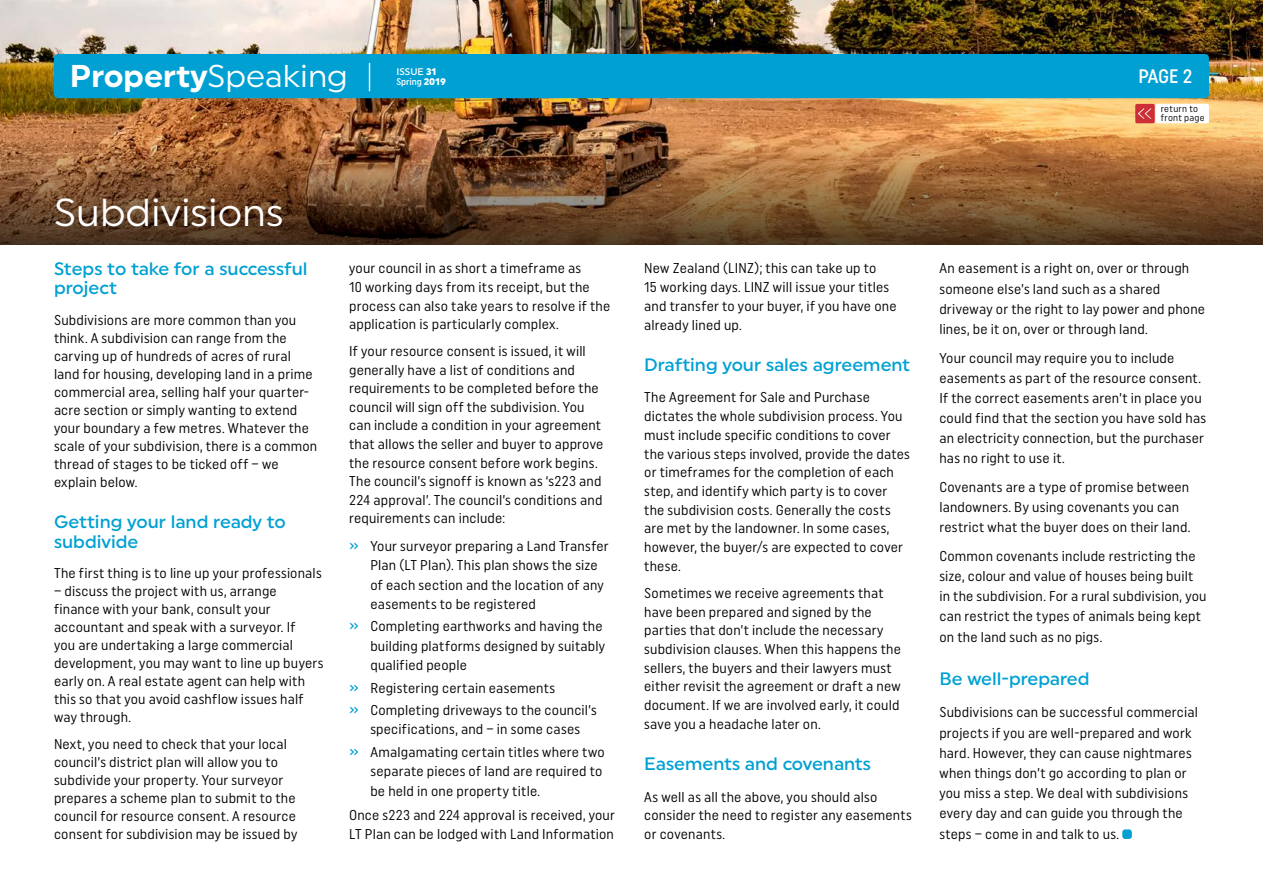
<style>
.page{position:relative;width:1263px;height:893px;background:#fff}
.page>*{position:absolute;margin:0;border:0;box-sizing:border-box;transform-origin:0 0}
.t1{font:39px "Uniform";color:#fff}
.t2{font:700 31.5px "Uniform";color:#fff}
.t3{font:500 19.5px "Uniform Condensed";color:#fff}
.t4{font:500 18px/19.5px "Uniform";color:#00a0d2}
.t5{font:14.25px/18px "Uniform Condensed";letter-spacing:.015em;color:#000}
.t6{font:9.6px/9px "Uniform Condensed";letter-spacing:.03em;color:#000}
.t7{font:500 9.6px "Uniform Condensed";color:#fff}
.t8{font:500 9.6px "Uniform";color:#fff}
.s1{font-weight:400}
.s2{font-weight:900}
.s3{font-family:"Uniform";font-weight:900}
.s4{font-weight:500;color:#00a0d2}
</style>
<div class="page">
<img style="left:0;top:0;width:1263px;height:134px">
<div style="left:54px;top:54px;width:1155px;height:44px;background:#00a0d2;border-radius:4px"></div>
<svg style="left:369px;top:63px;width:1px;height:28px"></svg>
<div style="left:1155px;top:104px;width:54px;height:19px;background:#fff;border-radius:2px"></div>
<div style="left:1135px;top:104px;width:20px;height:19px;background:#cd2f36;border-radius:2px"></div>
<svg style="left:1138px;top:108px;width:13px;height:11px"></svg>
<img style="left:0;top:134px;width:1263px;height:110px">
<div style="left:1122px;top:829px;width:10px;height:10px;background:#00a0d2;border-radius:3px"></div>
<h2 class="t2" style="left:70px;top:57px;width:280px">Property<span class="s1">Speaking</span></h2>
<h3 class="t3" style="left:1138px;top:64px;width:55px">PAGE 2</h3>
<p class="t8" style="left:396px;top:65px;width:42px">ISSUE <span class="s2">31</span></p>
<p class="t7" style="left:396px;top:76px;width:51px">Spring <span class="s3">2019</span></p>
<p class="t6" style="left:1161px;top:104px;width:46px">return to front page</p>
<h1 class="t1" style="left:54px;top:189px;width:231px">Subdivisions</h1>
<p class="t4" style="left:54px;top:259px;width:255px">Steps to take for a successful project</p>
<p class="t5" style="left:54px;top:311px;width:265px">Subdivisions are more common than you think. A subdivision can range from the carving up of hundreds of acres of rural land for housing, developing land in a prime commercial area, selling half your quarter&shy;acre section or simply wanting to extend your boundary a few metres. Whatever the scale of your subdivision, there is a common thread of stages to be ticked off – we explain below.</p>
<p class="t4" style="left:54px;top:512px;width:233px">Getting your land ready to subdivide</p>
<p class="t5" style="left:54px;top:564px;width:269px">The first thing is to line up your professionals</p>
<p class="t5" style="left:54px;top:582px;width:271px">– discuss the project with us, arrange finance with your bank, consult your accountant and speak with a surveyor. If<br>you are undertaking a large commercial development, you may want to line up buyers early on. A real estate agent can help with this so that you avoid cashflow issues half way through.</p>
<p class="t5" style="left:54px;top:735px;width:245px">Next, you need to check that your local council’s district plan will allow you to subdivide your property. Your surveyor prepares a scheme plan to submit to the council for resource consent. A resource consent for subdivision may be issued by</p>
<p class="t5" style="left:349px;top:259px;width:263px;line-height:18.6px">your council in as short a timeframe as<br>10 working days from its receipt, but the process can also take years to resolve if the application is particularly complex.</p>
<p class="t5" style="left:349px;top:342px;width:256px;line-height:18.6px">If your resource consent is issued, it will generally have a list of conditions and requirements to be completed before the council will sign off the subdivision. You can include a condition in your agreement that allows the seller and buyer to approve the resource consent before work begins.<br>The council’s signoff is known as ‘s223 and 224 approval’. The council’s conditions and requirements can include:</p>
<p class="t5" style="left:370px;top:536px;width:240px;line-height:19.4px;text-indent:-21px"><span class="s4">»</span> Your surveyor preparing a Land Transfer Plan (LT Plan). This plan shows the size of each section and the location of any easements to be registered</p>
<p class="t5" style="left:370px;top:616px;width:236px;line-height:19.4px;text-indent:-21px"><span class="s4">»</span> Completing earthworks and having the building platforms designed by suitably qualified people</p>
<p class="t5" style="left:349px;top:676px;width:249px;line-height:22.5px"><span class="s4">»</span> Registering certain easements<br><span class="s4">»</span> Completing driveways to the council’s</p>
<p class="t5" style="left:349px;top:718px;width:257px;line-height:22.5px;text-align:center">specifications, and – in some cases<br><span class="s4">»</span> Amalgamating certain titles where two</p>
<p class="t5" style="left:370px;top:761px;width:233px;line-height:19.4px">separate pieces of land are required to be held in one property title.</p>
<p class="t5" style="left:349px;top:806px;width:267px;line-height:18.6px">Once s223 and 224 approval is received, your<br>LT Plan can be lodged with Land Information</p>
<p class="t5" style="left:644px;top:259px;width:254px;line-height:18.8px">New Zealand (LINZ); this can take up to<br>15 working days. LINZ will issue your titles and transfer to your buyer, if you have one already lined up.</p>
<p class="t4" style="left:644px;top:355px;width:267px">Drafting your sales agreement</p>
<p class="t5" style="left:644px;top:388px;width:267px;line-height:18.8px">The Agreement for Sale and Purchase dictates the whole subdivision process. You must include specific conditions to cover the various steps involved, provide the dates or timeframes for the completion of each step, and identify which party is to cover the subdivision costs. Generally the costs are met by the landowner. In some cases, however, the buyer/s are expected to cover these.</p>
<p class="t5" style="left:644px;top:583px;width:258px;line-height:18.8px">Sometimes we receive agreements that have been prepared and signed by the parties that don’t include the necessary subdivision clauses. When this happens the sellers, the buyers and their lawyers must either revisit the agreement or draft a new document. If we are involved early, it could save you a headache later on.</p>
<p class="t4" style="left:644px;top:754px;width:228px">Easements and covenants</p>
<p class="t5" style="left:644px;top:787px;width:269px;line-height:18.8px">As well as all the above, you should also consider the need to register any easements or covenants.</p>
<p class="t5" style="left:939px;top:258px;width:267px;line-height:20.1px">An easement is a right on, over or through someone else’s land such as a shared driveway or the right to lay power and phone lines, be it on, over or through land.</p>
<p class="t5" style="left:939px;top:347px;width:268px;line-height:20.1px">Your council may require you to include easements as part of the resource consent.<br>If the correct easements aren’t in place you could find that the section you have sold has an electricity connection, but the purchaser has no right to use it.</p>
<p class="t5" style="left:939px;top:477px;width:253px;line-height:20.1px">Covenants are a type of promise between landowners. By using covenants you can restrict what the buyer does on their land.</p>
<p class="t5" style="left:939px;top:546px;width:269px;line-height:20.1px">Common covenants include restricting the size, colour and value of houses being built in the subdivision. For a rural subdivision, you can restrict the types of animals being kept on the land such as no pigs.</p>
<p class="t4" style="left:939px;top:668px;width:152px">Be well-prepared</p>
<p class="t5" style="left:939px;top:702px;width:260px;line-height:20.2px">Subdivisions can be successful commercial projects if you are well-prepared and work hard. However, they can cause nightmares when things don’t go according to plan or you miss a step. We deal with subdivisions every day and can guide you through the steps – come in and talk to us.</p>
</div>
